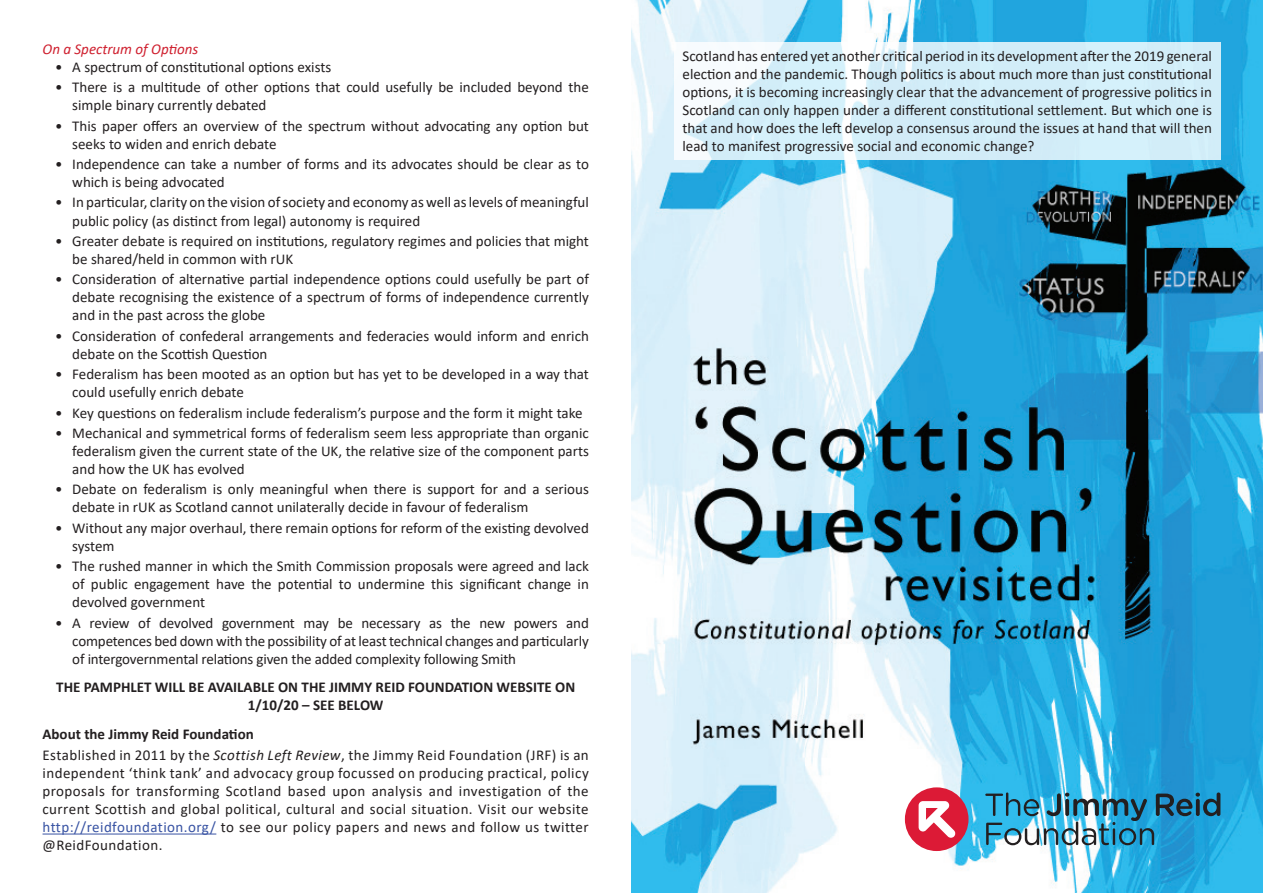
<style>
.page{position:relative;width:1263px;height:893px;background:#fff}
.page>*{position:absolute;margin:0;border:0;box-sizing:border-box;transform-origin:0 0}
.t1{font:15px/18.1px "Calibri";color:#231f20}
.t2{font:15px/20.2px "Calibri";letter-spacing:.03em;color:#231f20}
.t3{font:700 15px/18.1px "Calibri";color:#231f20;text-align:center}
.t4{font:italic 15px "Calibri";color:#cf202f}
.s1{font-weight:700}
.s2{font-style:italic}
.s3{color:#3853a3}
</style>
<div class="page">
<img style="left:631px;top:0;width:632px;height:893px">
<div style="left:905px;top:787px;width:63px;height:64px;background:#dc1a36;border-radius:50%"></div>
<svg style="left:918px;top:801px;width:38px;height:37px"></svg>
<svg style="left:985px;top:792px;width:235px;height:53px;background:#4096b9"></svg>
<hr style="left:43px;top:833px;width:173px;height:1px;background:#3853a3">
<svg style="left:674px;top:43px;width:546px;height:117px;background:#d8f0f9"></svg>
<p class="t4" style="left:43px;top:38px;width:157px">On a Spectrum of Options</p>
<p class="t1" style="left:55px;top:57px;width:278px">• A spectrum of constitutional options exists</p>
<p class="t1" style="left:72px;top:78px;width:518px;text-indent:-17px">• There is a multitude of other options that could usefully be included beyond the simple binary currently debated</p>
<p class="t1" style="left:72px;top:116px;width:518px;text-indent:-17px">• This paper offers an overview of the spectrum without advocating any option but seeks to widen and enrich debate</p>
<p class="t1" style="left:72px;top:155px;width:518px;text-indent:-17px">• Independence can take a number of forms and its advocates should be clear as to which is being advocated</p>
<p class="t1" style="left:72px;top:193px;width:518px;text-indent:-17px">• In particular, clarity on the vision of society and economy as well as levels of meaningful public policy (as distinct from legal) autonomy is required</p>
<p class="t1" style="left:72px;top:231px;width:518px;text-indent:-17px">• Greater debate is required on institutions, regulatory regimes and policies that might be shared/held in common with rUK</p>
<p class="t1" style="left:72px;top:270px;width:518px;text-align:justify;text-indent:-17px">• Consideration of alternative partial independence options could usefully be part of debate recognising the existence of a spectrum of forms of independence currently and in the past across the globe</p>
<p class="t1" style="left:72px;top:326px;width:518px;text-indent:-17px">• Consideration of confederal arrangements and federacies would inform and enrich debate on the Scottish Question</p>
<p class="t1" style="left:72px;top:365px;width:518px;text-indent:-17px">• Federalism has been mooted as an option but has yet to be developed in a way that could usefully enrich debate</p>
<p class="t1" style="left:55px;top:403px;width:529px">• Key questions on federalism include federalism’s purpose and the form it might take</p>
<p class="t1" style="left:72px;top:423px;width:518px;text-align:justify;text-indent:-17px">• Mechanical and symmetrical forms of federalism seem less appropriate than organic federalism given the current state of the UK, the relative size of the component parts and how the UK has evolved</p>
<p class="t1" style="left:72px;top:480px;width:518px;text-indent:-17px">• Debate on federalism is only meaningful when there is support for and a serious debate in rUK as Scotland cannot unilaterally decide in favour of federalism</p>
<p class="t1" style="left:72px;top:518px;width:518px;text-indent:-17px">• Without any major overhaul, there remain options for reform of the existing devolved system</p>
<p class="t1" style="left:72px;top:557px;width:518px;text-align:justify;text-indent:-17px">• The rushed manner in which the Smith Commission proposals were agreed and lack of public engagement have the potential to undermine this significant change in devolved government</p>
<p class="t1" style="left:72px;top:613px;width:518px;text-align:justify;text-indent:-17px">• A review of devolved government may be necessary as the new powers and competences bed down with the possibility of at least technical changes and particularly of intergovernmental relations given the added complexity following Smith</p>
<p class="t3" style="left:56px;top:677px;width:520px">THE PAMPHLET WILL BE AVAILABLE ON THE JIMMY REID FOUNDATION WEBSITE ON<br>1/10/20 – SEE BELOW</p>
<p class="t2" style="left:43px;top:724px;width:548px"><span class="s1">About the Jimmy Reid Foundation<br></span>Established in 2011 by the <span class="s2">Scottish Left Review</span>, the Jimmy Reid Foundation (JRF) is an</p>
<p class="t1" style="left:43px;top:763px;width:548px;text-align:justify">independent ‘think tank’ and advocacy group focussed on producing practical, policy proposals for transforming Scotland based upon analysis and investigation of the current Scottish and global political, cultural and social situation. Visit our website <span class="s3">http://reidfoundation.org/</span> to see our policy papers and news and follow us twitter @ReidFoundation.</p>
<p class="t1" style="left:682px;top:47px;width:531px;text-align:justify">Scotland has entered yet another critical period in its development after the 2019 general election and the pandemic. Though politics is about much more than just constitutional options, it is becoming increasingly clear that the advancement of progressive politics in Scotland can only happen under a different constitutional settlement. But which one is that and how does the left develop a consensus around the issues at hand that will then lead to manifest progressive social and economic change?</p>
</div>
